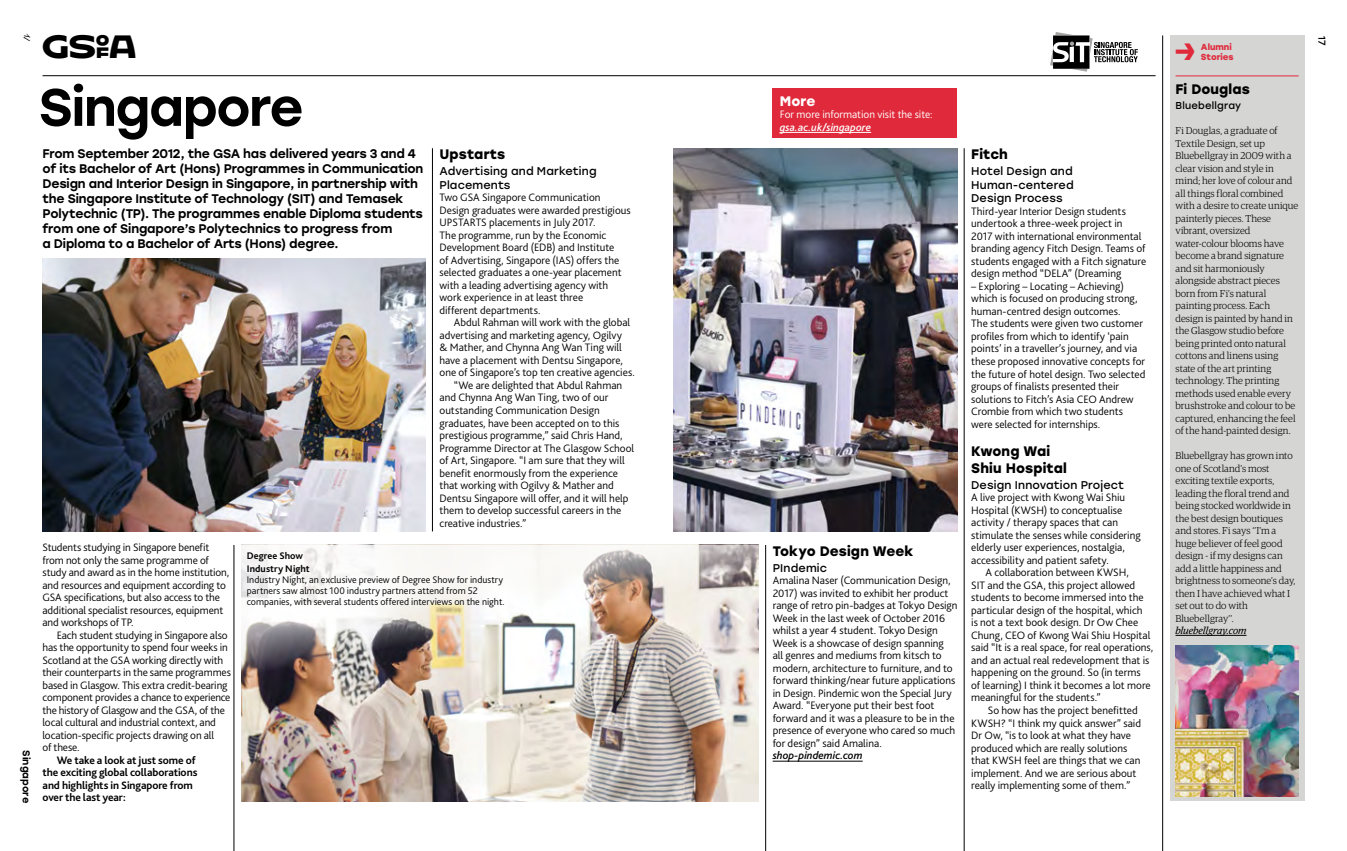
<style>
.page{position:relative;width:1347px;height:851px;background:#fff}
.page>*{position:absolute;margin:0;border:0;box-sizing:border-box;transform-origin:0 0}
.t1{font:500 52.5px "Stolzl";letter-spacing:-.03em;color:#000}
.t2{font:26.88px "Hothouse";color:#000}
.t3{font:19.62px "Hothouse";color:#e02a3b}
.t4{font:700 13.75px/16.2px "Stolzl";letter-spacing:.005em;color:#000}
.t5{font:700 13.75px "Stolzl";color:#fff}
.t6{font:500 12.5px/15px "Stolzl";letter-spacing:-.015em;color:#000}
.t7{font:300 11.25px/12.5px "Bliss 2";letter-spacing:-.005em;color:#000}
.t8{font:11.25px/13.8px "Stolzl";letter-spacing:.01em;color:#000;text-align:justify}
.t9{font:700 11.25px/12.5px "Bliss 2";letter-spacing:-.01em;color:#000}
.t10{font:300 11.25px "Bliss 2";letter-spacing:-.005em;color:#fff}
.t11{font:italic 500 11.25px "Bliss 2";color:#fff}
.t12{font:italic 500 11.25px "Bliss 2";color:#000}
.t13{font:300 10px/12.5px "Guardian Egyp";letter-spacing:.005em;color:#000}
.t14{font:300 10px/11.2px "Bliss 2";letter-spacing:.005em;color:#000}
.t15{font:700 10px/12.5px "Bliss 2";letter-spacing:.005em;color:#000}
.t16{font:italic 10px "Guardian Egyp";letter-spacing:-.005em;color:#000}
.t17{font:10px "Stolzl";letter-spacing:.02em;color:#000}
.t18{font:500 10px "Stolzl";color:#000}
.t19{font:10px "Schneid Handwriting";color:#000}
.t20{font:700 8.75px/10px "Stolzl";color:#e02a3b}
</style>
<div class="page">
<hr style="left:772px;top:760px;width:90px;height:1px;background:#000">
<hr style="left:43px;top:75px;width:1112px;height:1px;background:#000">
<div style="left:1169px;top:35px;width:135px;height:766px;background:#d5d5d4"></div>
<hr style="left:1175px;top:76px;width:123px;height:1px;background:#e02a3b">
<hr style="left:1175px;top:635px;width:71px;height:1px;background:#000">
<img style="left:1175px;top:645px;width:123px;height:151px">
<img style="left:673px;top:148px;width:284px;height:383px">
<img style="left:43px;top:258px;width:382px;height:273px">
<img style="left:241px;top:545px;width:517px;height:256px">
<div style="left:772px;top:88px;width:185px;height:50px;background:#e02a3b"></div>
<hr style="left:780px;top:132px;width:91px;height:1px;background:#fff">
<svg style="left:1050px;top:32px;width:87px;height:40px"></svg>
<hr style="left:1162px;top:35px;width:1px;height:815px;background:#000">
<hr style="left:963px;top:148px;width:1px;height:702px;background:#000">
<hr style="left:765px;top:545px;width:1px;height:305px;background:#000">
<hr style="left:432px;top:148px;width:1px;height:383px;background:#000">
<hr style="left:234px;top:545px;width:1px;height:305px;background:#000">
<p class="t19" style="left:35px;top:33px;width:9px;rotate:90deg">1/</p>
<p class="t18" style="left:34px;top:750px;width:54px;rotate:90deg">Singapore</p>
<h2 class="t2" style="left:42px;top:30px;width:96px">∂</h2>
<p class="t17" style="left:1329px;top:36px;width:11px;rotate:90deg">17</p>
<h1 class="t1" style="left:39px;top:70px;width:266px">Singapore</h1>
<h3 class="t3" style="left:1175px;top:40px;width:21px">&gt;</h3>
<p class="t20" style="left:1200px;top:41px;width:34px">Alumni<br>Stories</p>
<p class="t4" style="left:1175px;top:80px;width:76px">Fi Douglas</p>
<p class="t17" style="left:1175px;top:98px;width:67px">Bluebellgray</p>
<p class="t13" style="left:1175px;top:124px;width:124px">Fi Douglas, a graduate of<br>Textile Design, set up<br>Bluebellgray in 2009 with a clear vision and style in mind; her love of colour and all things floral combined with a desire to create unique painterly pieces. These vibrant, oversized water-colour blooms have become a brand signature and sit harmoniously alongside abstract pieces born from Fi’s natural painting process. Each design is painted by hand in the Glasgow studio before being printed onto natural cottons and linens using state of the art printing technology. The printing methods used enable every brushstroke and colour to be captured, enhancing the feel of the hand-painted design.</p>
<p class="t13" style="left:1175px;top:449px;width:121px">Bluebellgray has grown into one of Scotland’s most exciting textile exports, leading the floral trend and being stocked worldwide in the best design boutiques and stores. Fi says ‘’I’m a huge believer of feel good design - if my designs can add a little happiness and brightness to someone’s day, then I have achieved what I set out to do with<br>Bluebellgray’’.</p>
<p class="t16" style="left:1175px;top:624px;width:72px">bluebellgray.com</p>
<p class="t5" style="left:780px;top:91px;width:37px">More</p>
<p class="t10" style="left:780px;top:107px;width:154px">For more information visit the site:</p>
<p class="t11" style="left:780px;top:120px;width:93px">gsa.ac.uk/singapore</p>
<p class="t4" style="left:971px;top:145px;width:38px">Fitch</p>
<p class="t8" style="left:971px;top:163px;width:104px">Hotel Design and Human-centered Design Process</p>
<p class="t7" style="left:971px;top:205px;width:177px">Third-year Interior Design students undertook a three-week project in 2017 with international environmental branding agency Fitch Design. Teams of students engaged with a Fitch signature design method “DELA” (Dreaming</p>
<p class="t7" style="left:971px;top:279px;width:176px">– Exploring – Locating – Achieving) which is focused on producing strong, human-centred design outcomes.<br>The students were given two customer profiles from which to identify ‘pain points’ in a traveller’s journey, and via these proposed innovative concepts for the future of hotel design. Two selected groups of finalists presented their solutions to Fitch’s Asia CEO Andrew Crombie from which two students were selected for internships.</p>
<p class="t4" style="left:971px;top:442px;width:97px">Kwong Wai<br>Shiu Hospital</p>
<p class="t8" style="left:971px;top:477px;width:154px">Design Innovation Project</p>
<p class="t7" style="left:971px;top:491px;width:171px">A live project with Kwong Wai Shiu Hospital (KWSH) to conceptualise activity / therapy spaces that can stimulate the senses while considering elderly user experiences, nostalgia, accessibility and patient safety.</p>
<p class="t7" style="left:971px;top:566px;width:183px;text-indent:14px">A collaboration between KWSH,<br>SIT and the GSA, this project allowed students to become immersed into the particular design of the hospital, which<br>is not a text book design. Dr Ow Chee Chung, CEO of Kwong Wai Shiu Hospital said “It is a real space, for real operations, and an actual real redevelopment that is happening on the ground. So (in terms<br>of learning) I think it becomes a lot more meaningful for the students.”</p>
<p class="t7" style="left:971px;top:703px;width:171px;text-indent:17px">So how has the project benefitted KWSH? “I think my quick answer” said Dr Ow, “is to look at what they have produced which are really solutions that KWSH feel are things that we can implement. And we are serious about really implementing some of them.”</p>
<p class="t6" style="left:43px;top:145px;width:382px">From September 2012, the GSA has delivered years 3 and 4 of its Bachelor of Art (Hons) Programmes in Communication Design and Interior Design in Singapore, in partnership with the Singapore Institute of Technology (SIT) and Temasek Polytechnic (TP). The programmes enable Diploma students from one of Singapore’s Polytechnics to progress from<br>a Diploma to a Bachelor of Arts (Hons) degree.</p>
<p class="t4" style="left:439px;top:145px;width:67px">Upstarts</p>
<p class="t8" style="left:439px;top:164px;width:158px">Advertising and Marketing<br>Placements</p>
<p class="t7" style="left:439px;top:191px;width:193px">Two GSA Singapore Communication Design graduates were awarded prestigious UPSTARTS placements in July 2017.<br>The programme, run by the Economic Development Board (EDB) and Institute<br>of Advertising, Singapore (IAS) offers the selected graduates a one-year placement with a leading advertising agency with work experience in at least three<br>different departments.</p>
<p class="t7" style="left:454px;top:316px;width:178px">Abdul Rahman will work with the global</p>
<p class="t7" style="left:439px;top:328px;width:184px">advertising and marketing agency, Ogilvy</p>
<p class="t7" style="left:439px;top:341px;width:184px">&amp; Mather, and Chynna Ang Wan Ting will</p>
<p class="t7" style="left:439px;top:353px;width:185px">have a placement with Dentsu Singapore,</p>
<p class="t7" style="left:439px;top:366px;width:197px">one of Singapore’s top ten creative agencies.</p>
<p class="t7" style="left:454px;top:378px;width:170px">“We are delighted that Abdul Rahman</p>
<p class="t7" style="left:439px;top:391px;width:170px">and Chynna Ang Wan Ting, two of our</p>
<p class="t7" style="left:439px;top:403px;width:162px">outstanding Communication Design</p>
<p class="t7" style="left:439px;top:416px;width:181px">graduates, have been accepted on to this</p>
<p class="t7" style="left:439px;top:428px;width:185px">prestigious programme,” said Chris Hand,</p>
<p class="t7" style="left:439px;top:441px;width:196px">Programme Director at The Glasgow School</p>
<p class="t7" style="left:439px;top:453px;width:187px">of Art, Singapore. “I am sure that they will</p>
<p class="t7" style="left:439px;top:466px;width:180px">benefit enormously from the experience</p>
<p class="t7" style="left:439px;top:478px;width:176px">that working with Ogilvy &amp; Mather and</p>
<p class="t7" style="left:439px;top:491px;width:190px">Dentsu Singapore will offer, and it will help</p>
<p class="t7" style="left:439px;top:503px;width:183px">them to develop successful careers in the</p>
<p class="t7" style="left:439px;top:516px;width:88px">creative industries.”</p>
<p class="t7" style="left:43px;top:541px;width:188px">Students studying in Singapore benefit from not only the same programme of study and award as in the home institution, and resources and equipment according to GSA specifications, but also access to the additional specialist resources, equipment and workshops of TP.</p>
<p class="t7" style="left:43px;top:628px;width:190px;text-indent:14px">Each student studying in Singapore also has the opportunity to spend four weeks in Scotland at the GSA working directly with their counterparts in the same programmes based in Glasgow. This extra credit-bearing component provides a chance to experience the history of Glasgow and the GSA, of the local cultural and industrial context, and location-specific projects drawing on all<br>of these.</p>
<p class="t9" style="left:43px;top:753px;width:156px;text-indent:14px">We take a look at just some of the exciting global collaborations and highlights in Singapore from over the last year:</p>
<p class="t4" style="left:772px;top:541px;width:142px">Tokyo Design Week</p>
<p class="t8" style="left:772px;top:560px;width:56px">PIndemic</p>
<p class="t7" style="left:772px;top:574px;width:186px">Amalina Naser (Communication Design, 2017) was invited to exhibit her product range of retro pin-badges at Tokyo Design Week in the last week of October 2016 whilst a year 4 student. Tokyo Design Week is a showcase of design spanning<br>all genres and mediums from kitsch to modern, architecture to furniture, and to forward thinking/near future applications in Design. Pindemic won the Special Jury Award. “Everyone put their best foot forward and it was a pleasure to be in the presence of everyone who cared so much for design” said Amalina.</p>
<p class="t12" style="left:772px;top:748px;width:91px">shop-pindemic.com</p>
<p class="t15" style="left:247px;top:549px;width:64px">Degree Show<br>Industry Night</p>
<p class="t14" style="left:247px;top:573px;width:259px">Industry Night, an exclusive preview of Degree Show for industry partners saw almost 100 industry partners attend from 52 companies, with several students offered interviews on the night.</p>
</div>
